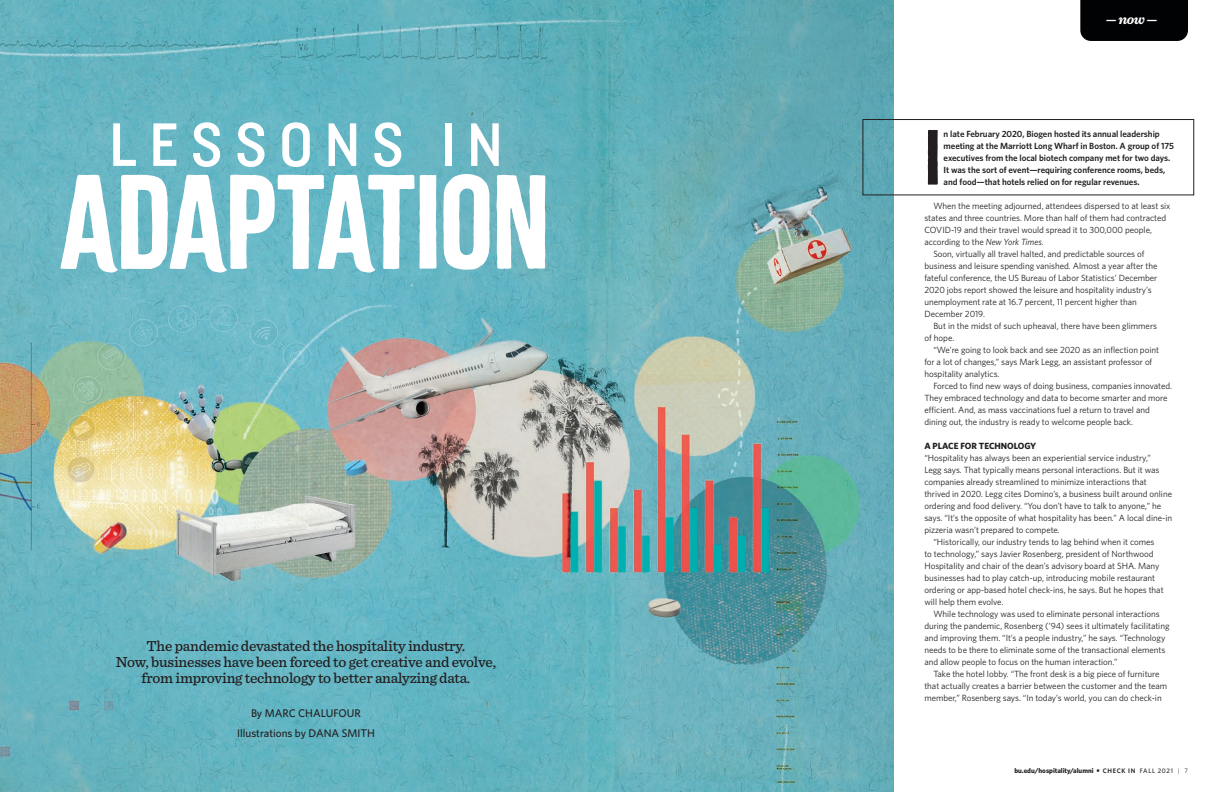
<style>
.page{position:relative;width:1224px;height:792px;background:#fff}
.page>*{position:absolute;margin:0;border:0;box-sizing:border-box;transform-origin:0 0}
.t1{font:117.7px "Citrus Gothic Solid";letter-spacing:-.025em;color:#fff}
.t2{font:68.7px "Citrus Gothic Solid";color:#231f20}
.t3{font:63.9px "Knockout 30 Junior Welterwt";letter-spacing:.19em;color:#fff}
.t4{font:500 15.1px/16px "Sentinel";letter-spacing:-.015em;color:#231f20;text-align:center}
.t5{font:italic 700 14px "Sentinel";color:#fff}
.t6{font:500 11.1px/19.2px "Whitney";color:#231f20;text-align:center}
.t7{font:9px "Whitney";letter-spacing:-.005em;color:#231f20}
.t8{font:600 9px/12px "Whitney";letter-spacing:-.005em;color:#231f20}
.t9{font:700 9px "Whitney";color:#231f20}
.t10{font:700 7px "Whitney";color:#231f20}
.s1{font-style:italic}
.s2{font-weight:600;font-size:6.5px}
.s3{font-weight:500;font-size:6.5px}
.s4{font-weight:300;font-size:6.5px}
.s5{font-weight:400;font-size:6.5px}
</style>
<div class="page">
<img style="left:0;top:0;width:893px;height:792px">
<div style="left:863px;top:119px;width:331px;height:76px;border:1px solid #231f20"></div>
<div style="left:1080px;top:0;width:108px;height:41px;background:#010203"></div>
<h3 class="t3" style="left:109px;top:102px;width:395px">LESSONS IN</h3>
<h1 class="t1" style="left:61px;top:148px;width:492px">ADAPTATION</h1>
<h3 class="t4" style="left:116px;top:637px;width:382px">The pandemic devastated the hospitality industry.<br>Now, businesses have been forced to get creative and evolve, from improving technology to better analyzing data.</h3>
<p class="t6" style="left:237px;top:704px;width:139px">By MARC CHALUFOUR<br>Illustrations by DANA SMITH</p>
<h3 class="t5" style="left:1106px;top:8px;width:53px">— now —</h3>
<h2 class="t2" style="left:924px;top:114px;width:18px">I</h2>
<p class="t8" style="left:944px;top:128px;width:232px">n late February 2020, Biogen hosted its annual leadership meeting at the Marriott Long Wharf in Boston. A group of 175 executives from the local biotech company met for two days.<br>It was the sort of event—requiring conference rooms, beds, and food—that hotels relied on for regular revenues.</p>
<p class="t7" style="left:933px;top:200px;width:239px">When the meeting adjourned, attendees dispersed to at least six</p>
<p class="t7" style="left:924px;top:212px;width:243px">states and three countries. More than half of them had contracted</p>
<p class="t7" style="left:924px;top:224px;width:229px">COVID-19 and their travel would spread it to 300,000 people,</p>
<p class="t7" style="left:924px;top:236px;width:121px">according to the <span class="s1">New York Times</span>.</p>
<p class="t7" style="left:933px;top:248px;width:213px">Soon, virtually all travel halted, and predictable sources of</p>
<p class="t7" style="left:924px;top:260px;width:235px">business and leisure spending vanished. Almost a year after the</p>
<p class="t7" style="left:924px;top:272px;width:234px">fateful conference, the US Bureau of Labor Statistics’ December</p>
<p class="t7" style="left:924px;top:284px;width:229px">2020 jobs report showed the leisure and hospitality industry’s</p>
<p class="t7" style="left:924px;top:296px;width:214px">unemployment rate at 16.7 percent, 11 percent higher than</p>
<p class="t7" style="left:924px;top:308px;width:62px">December 2019.</p>
<p class="t7" style="left:933px;top:320px;width:225px">But in the midst of such upheaval, there have been glimmers</p>
<p class="t7" style="left:924px;top:332px;width:32px">of hope.</p>
<p class="t7" style="left:933px;top:344px;width:227px">“We’re going to look back and see 2020 as an inflection point</p>
<p class="t7" style="left:924px;top:356px;width:229px">for a lot of changes,” says Mark Legg, an assistant professor of</p>
<p class="t7" style="left:924px;top:368px;width:77px">hospitality analytics.</p>
<p class="t7" style="left:933px;top:380px;width:240px">Forced to find new ways of doing business, companies innovated.</p>
<p class="t7" style="left:924px;top:392px;width:245px">They embraced technology and data to become smarter and more</p>
<p class="t7" style="left:924px;top:404px;width:227px">efficient. And, as mass vaccinations fuel a return to travel and</p>
<p class="t7" style="left:924px;top:416px;width:210px">dining out, the industry is ready to welcome people back.</p>
<p class="t9" style="left:924px;top:440px;width:113px">A PLACE FOR TECHNOLOGY</p>
<p class="t7" style="left:924px;top:452px;width:228px">“Hospitality has always been an experiential service industry,”</p>
<p class="t7" style="left:924px;top:464px;width:237px">Legg says. That typically means personal interactions. But it was</p>
<p class="t7" style="left:924px;top:476px;width:224px">companies already streamlined to minimize interactions that</p>
<p class="t7" style="left:924px;top:488px;width:249px">thrived in 2020. Legg cites Domino’s, a business built around online</p>
<p class="t7" style="left:924px;top:500px;width:238px">ordering and food delivery. “You don’t have to talk to anyone,” he</p>
<p class="t7" style="left:924px;top:512px;width:249px">says. “It’s the opposite of what hospitality has been.” A local dine-in</p>
<p class="t7" style="left:924px;top:524px;width:137px">pizzeria wasn’t prepared to compete.</p>
<p class="t7" style="left:933px;top:536px;width:223px">“Historically, our industry tends to lag behind when it comes</p>
<p class="t7" style="left:924px;top:548px;width:231px">to technology,” says Javier Rosenberg, president of Northwood</p>
<p class="t7" style="left:924px;top:560px;width:237px">Hospitality and chair of the dean’s advisory board at SHA. Many</p>
<p class="t7" style="left:924px;top:572px;width:232px">businesses had to play catch-up, introducing mobile restaurant</p>
<p class="t7" style="left:924px;top:584px;width:241px">ordering or app-based hotel check-ins, he says. But he hopes that</p>
<p class="t7" style="left:924px;top:596px;width:81px">will help them evolve.</p>
<p class="t7" style="left:933px;top:608px;width:228px">While technology was used to eliminate personal interactions</p>
<p class="t7" style="left:924px;top:620px;width:247px">during the pandemic, Rosenberg (’94) sees it ultimately facilitating</p>
<p class="t7" style="left:924px;top:632px;width:242px">and improving them. “It’s a people industry,” he says. “Technology</p>
<p class="t7" style="left:924px;top:644px;width:243px">needs to be there to eliminate some of the transactional elements</p>
<p class="t7" style="left:924px;top:656px;width:195px">and allow people to focus on the human interaction.”</p>
<p class="t7" style="left:933px;top:668px;width:228px">Take the hotel lobby. “The front desk is a big piece of furniture</p>
<p class="t7" style="left:924px;top:680px;width:244px">that actually creates a barrier between the customer and the team</p>
<p class="t7" style="left:924px;top:692px;width:239px">member,” Rosenberg says. “In today’s world, you can do check-in</p>
<p class="t10" style="left:1014px;top:766px;width:175px">bu.edu/hospitality/alumni • <span class="s2">CHECK IN</span> <span class="s3">FALL 2021</span> <span class="s4">|</span> <span class="s5">7</span></p>
</div>
